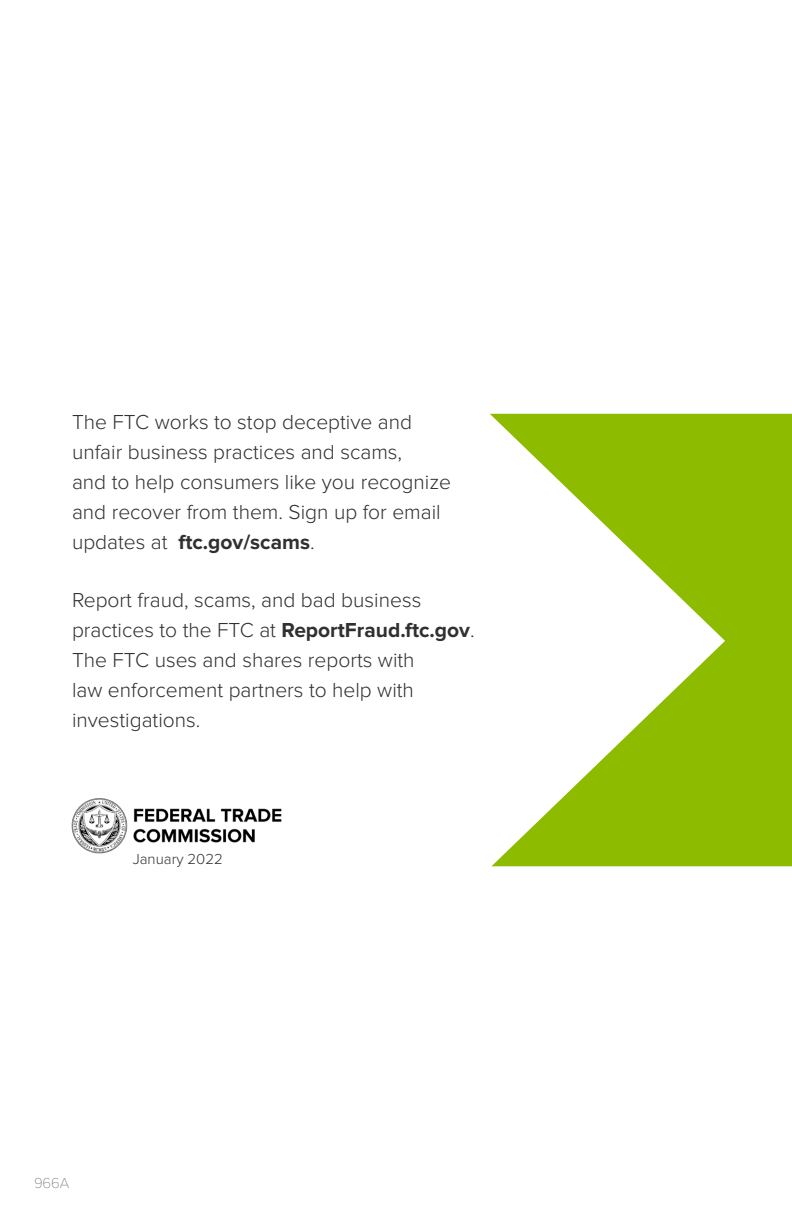
<style>
.page{position:relative;width:792px;height:1224px;background:#fff}
.page>*{position:absolute;margin:0;border:0;box-sizing:border-box;transform-origin:0 0}
.t1{font:300 21px/30px "Proxima Nova";color:#312f30}
.t2{font:300 15px "Proxima Nova";color:#312f30}
.t3{font:100 15px "Proxima Nova T";color:#6a6b6e}
.s1{font-weight:700}
</style>
<div class="page">
<img style="left:71px;top:798px;width:211px;height:56px">
<svg style="left:490px;top:414px;width:302px;height:452px;fill:#8dbb00"></svg>
<p class="t1" style="left:72px;top:407px;width:381px">The FTC works to stop deceptive and unfair business practices and scams,<br>and to help consumers like you recognize and recover from them. Sign up for email updates at <span class="s1">ftc.gov/scams</span>.</p>
<p class="t1" style="left:72px;top:585px;width:404px">Report fraud, scams, and bad business practices to the FTC at <span class="s1">ReportFraud.ftc.gov</span>.<br>The FTC uses and shares reports with<br>law enforcement partners to help with investigations.</p>
<p class="t2" style="left:133px;top:850px;width:92px">January 2022</p>
<p class="t3" style="left:34px;top:1174px;width:37px">966A</p>
</div>
